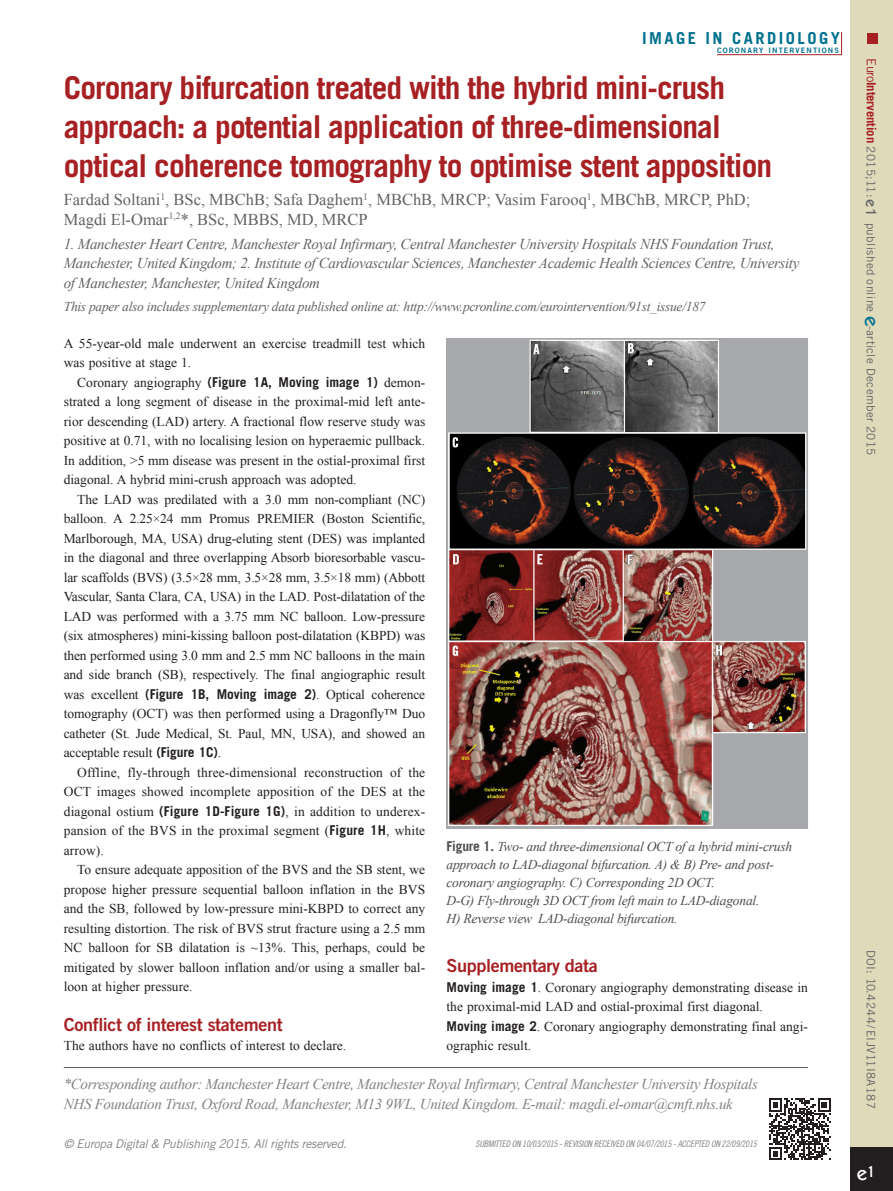
<style>
.page{position:relative;width:893px;height:1191px;background:#fff}
.page>*{position:absolute;margin:0;border:0;box-sizing:border-box;transform-origin:0 0}
.chapitre_titre{font:700 31.5px/39px "Trade Gothic LT Std";letter-spacing:-.03em;color:#a72023}
.t1{font:500 19.5px "ITC Kabel Std";color:#fff}
.intertitre1{font:18px "Trade Gothic LT Std Bd 2";letter-spacing:-.02em;color:#a72023}
.chapitre_auteurs{font:16.5px/19.5px "Times New Roman";color:#636366}
.chapitre_tetiere{font:700 16.5px "Trade Gothic LT Std";letter-spacing:.15em;color:#00718e}
.chapitre_address{font:italic 15px/19.5px "Times New Roman";letter-spacing:-.02em;color:#636366}
.corresponding_author{font:italic 15px/19.5px "Times New Roman";letter-spacing:-.025em;color:#808285}
.text_paragraph{font:13.5px/19.5px "Times New Roman";color:#231f20;text-align:justify}
.text_1er_paragraph{font:13.5px/19.5px "Times New Roman";color:#231f20}
.figure_legende{font:italic 13.5px/18px "Times New Roman";letter-spacing:-.015em;color:#4b4c4d}
.chapitre_address-2{font:italic 13.5px "Times New Roman";letter-spacing:-.02em;color:#636366}
.t2{font:italic 12px "Trade Gothic LT Std";letter-spacing:-.02em;color:#808285}
.t3{font:11.7px "Trade Gothic LT Std";letter-spacing:.03em;color:#636366}
.t4{font:9px "Trade Gothic LT Std Cn 18 Obl";letter-spacing:-.02em;color:#808285}
.t5{font:7.5px "Trade Gothic LT Std Bd 2";letter-spacing:.145em;color:#00718e}
.s1{font-family:"Trade Gothic LT Std";font-weight:700}
.s2{font-family:"Trade Gothic LT Std";font-weight:700;font-style:normal}
.s3{font-size:12.75px;color:#a72023}
.s4{font-weight:700;font-size:12.75px;color:#a72023}
.s5{font-family:"ITC Kabel Std";font-weight:500;font-size:15px}
.s6{font-family:"ITC Kabel Std";font-weight:500;font-size:19.5px;color:#00718e}
</style>
<div class="page">
<div style="left:850px;top:0;width:43px;height:1191px;background:#dedaba"></div>
<div style="left:850px;top:1147px;width:43px;height:44px;background:#231f20"></div>
<div style="left:867px;top:34px;width:11px;height:10px;background:#a72023"></div>
<hr style="left:717px;top:54px;width:125px;height:1px;background:#a72023">
<svg style="left:841px;top:32px;width:1px;height:22px"></svg>
<svg style="left:769px;top:1098px;width:62px;height:62px"></svg>
<hr style="left:64px;top:1067px;width:744px;height:1px;background:#57585a">
<img style="left:448px;top:340px;width:358px;height:486px">
<p class="chapitre_tetiere" style="left:642px;top:28px;width:199px">IMAGE IN CARDIOLOGY</p>
<p class="t5" style="left:717px;top:45px;width:124px">CORONARY INTERVENTIONS</p>
<p class="chapitre_titre" style="left:64px;top:68px;width:710px">Coronary bifurcation treated with the hybrid mini-crush approach: a potential application of three-dimensional optical coherence tomography to optimise stent apposition</p>
<p class="chapitre_auteurs" style="left:64px;top:190px;width:688px">Fardad Soltani<sup>1</sup>, BSc, MBChB; Safa Daghem<sup>1</sup>, MBChB, MRCP; Vasim Farooq<sup>1</sup>, MBChB, MRCP, PhD;<br>Magdi El-Omar<sup>1,2</sup>*, BSc, MBBS, MD, MRCP</p>
<p class="chapitre_address" style="left:64px;top:233px;width:737px">1. Manchester Heart Centre, Manchester Royal Infirmary, Central Manchester University Hospitals NHS Foundation Trust,<br>Manchester, United Kingdom; 2. Institute of Cardiovascular Sciences, Manchester Academic Health Sciences Centre, University of Manchester, Manchester, United Kingdom</p>
<p class="chapitre_address-2" style="left:64px;top:297px;width:643px">This paper also includes supplementary data published online at: http://www.pcronline.com/eurointervention/91st_issue/187</p>
<p class="text_1er_paragraph" style="left:64px;top:333px;width:363px">A 55-year-old male underwent an exercise treadmill test which was positive at stage 1.</p>
<p class="text_paragraph" style="left:64px;top:372px;width:363px;text-indent:14px">Coronary angiography <span class="s1">(Figure 1A, Moving image 1)</span> demon&shy;strated a long segment of disease in the proximal-mid left ante&shy;rior descending (LAD) artery. A fractional flow reserve study was positive at 0.71, with no localising lesion on hyperaemic pullback.<br>In addition, &gt;5 mm disease was present in the ostial-proximal first diagonal. A hybrid mini-crush approach was adopted.</p>
<p class="text_paragraph" style="left:64px;top:489px;width:363px;text-indent:14px">The LAD was predilated with a 3.0 mm non-compliant (NC) balloon. A 2.25×24 mm Promus PREMIER (Boston Scientific, Marlborough, MA, USA) drug-eluting stent (DES) was implanted in the diagonal and three overlapping Absorb bioresorbable vascu&shy;lar scaffolds (BVS) (3.5×28 mm, 3.5×28 mm, 3.5×18 mm) (Abbott Vascular, Santa Clara, CA, USA) in the LAD. Post-dilatation of the LAD was performed with a 3.75 mm NC balloon. Low-pressure (six atmospheres) mini-kissing balloon post-dilatation (KBPD) was then performed using 3.0 mm and 2.5 mm NC balloons in the main and side branch (SB), respectively. The final angiographic result was excellent <span class="s1">(Figure 1B, Moving image 2)</span>. Optical coherence tomography (OCT) was then performed using a Dragonfly™ Duo catheter (St. Jude Medical, St. Paul, MN, USA), and showed an acceptable result <span class="s1">(Figure 1C)</span>.</p>
<p class="text_paragraph" style="left:64px;top:762px;width:363px;text-indent:14px">Offline, fly-through three-dimensional reconstruction of the OCT images showed incomplete apposition of the DES at the diagonal ostium <span class="s1">(Figure 1D-Figure 1G)</span>, in addition to underex&shy;pansion of the BVS in the proximal segment (<span class="s1">Figure 1H</span>, white arrow).</p>
<p class="text_paragraph" style="left:64px;top:860px;width:363px;text-indent:14px">To ensure adequate apposition of the BVS and the SB stent, we propose higher pressure sequential balloon inflation in the BVS and the SB, followed by low-pressure mini-KBPD to correct any resulting distortion. The risk of BVS strut fracture using a 2.5 mm NC balloon for SB dilatation is ~13%. This, perhaps, could be mitigated by slower balloon inflation and/or using a smaller bal&shy;loon at higher pressure.</p>
<p class="intertitre1" style="left:64px;top:1013px;width:220px">Conflict of interest statement</p>
<p class="text_1er_paragraph" style="left:64px;top:1035px;width:284px">The authors have no conflicts of interest to declare.</p>
<p class="figure_legende" style="left:446px;top:837px;width:347px"><span class="s2">Figure 1.</span> Two- and three-dimensional OCT of a hybrid mini-crush approach to LAD-diagonal bifurcation. A) &amp; B) Pre- and post&shy;coronary angiography. C) Corresponding 2D OCT.<br>D-G) Fly-through 3D OCT from left main to LAD-diagonal.<br>H) Reverse view LAD-diagonal bifurcation.</p>
<p class="intertitre1" style="left:446px;top:954px;width:153px">Supplementary data</p>
<p class="text_1er_paragraph" style="left:446px;top:977px;width:363px"><span class="s1">Moving image 1</span>. Coronary angiography demonstrating disease in the proximal-mid LAD and ostial-proximal first diagonal.</p>
<p class="text_1er_paragraph" style="left:446px;top:1016px;width:363px"><span class="s1">Moving image 2</span>. Coronary angiography demonstrating final angi&shy;ographic result.</p>
<p class="corresponding_author" style="left:64px;top:1074px;width:696px">*Corresponding author: Manchester Heart Centre, Manchester Royal Infirmary, Central Manchester University Hospitals<br>NHS Foundation Trust, Oxford Road, Manchester, M13 9WL, United Kingdom. E-mail: magdi.el-omar@cmft.nhs.uk</p>
<p class="t2" style="left:64px;top:1137px;width:285px">© Europa Digital &amp; Publishing 2015. All rights reserved.</p>
<p class="t4" style="left:476px;top:1138px;width:283px">SUBMITTED ON 10/03/2015 - REVISION RECEIVED ON 04/07/2015 - ACCEPTED ON 22/09/2015</p>
<p class="t3" style="left:878px;top:58px;width:398px;rotate:90deg"><span class="s3">Euro</span><span class="s4">Intervention</span> 2015;11:<span class="s5">e1</span> published online <span class="s6">e</span>-article December 2015</p>
<p class="t3" style="left:878px;top:949px;width:161px;rotate:90deg">DOI: 10.4244/EIJV11I8A187</p>
<p class="t1" style="left:857px;top:1162px;width:19px">e<sup>1</sup></p>
</div>
